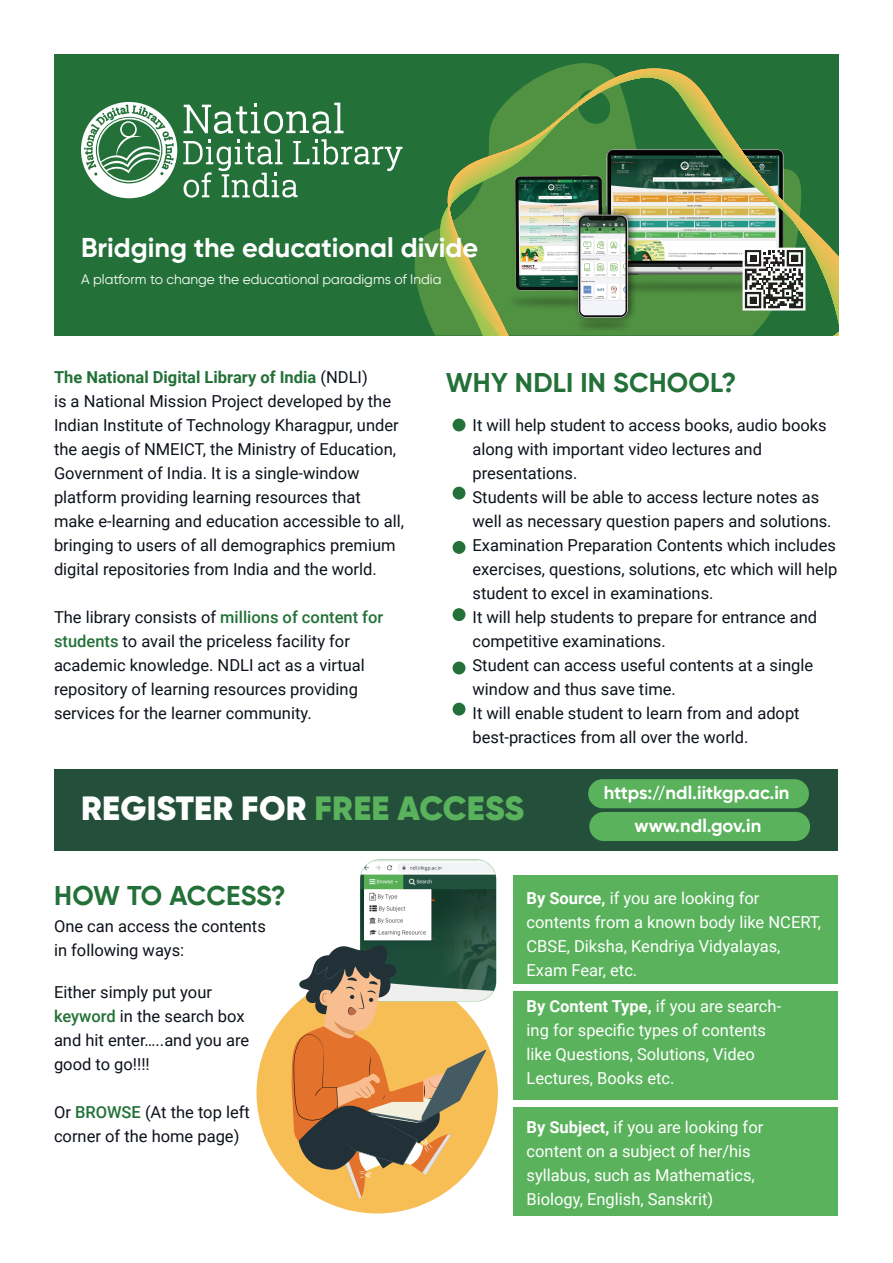
<style>
.page{position:relative;width:893px;height:1263px;background:#fff}
.page>*{position:absolute;margin:0;border:0;box-sizing:border-box;transform-origin:0 0}
.t1{font:900 33.45px "Gilroy";letter-spacing:.01em;color:#fff}
.t2{font:700 27.15px "Gilroy";color:#fff}
.t3{font:700 27px "Gilroy";letter-spacing:.01em;color:#237138}
.t4{font:700 27px "Gilroy";letter-spacing:-.01em;color:#237138}
.t5{font:700 18.3px "Gilroy";color:#fff}
.t6{font:16.5px/24px "Roboto";color:#0d121a}
.t7{font:16.5px/24px "Roboto";color:#fff}
.t8{font:13.8px "Gilroy";color:#fff}
.s1{font-weight:700;color:#237138}
.s2{font-weight:500;color:#237138}
.s3{color:#5ab35c}
.s4{font-family:"Roboto";font-weight:400}
.s5{font-weight:700}
</style>
<div class="page">
<div style="left:513px;top:991px;width:324px;height:108px;background:#5ab35c"></div>
<div style="left:513px;top:875px;width:324px;height:108px;background:#5ab35c"></div>
<div style="left:257px;top:972px;width:241px;height:241px;background:#f8be56;border-radius:50%"></div>
<div style="left:54px;top:54px;width:785px;height:281px;background:#237138"></div>
<svg style="left:415px;top:63px;width:182px;height:272px"></svg>
<svg style="left:183px;top:103px;width:219px;height:95px"></svg>
<svg style="left:81px;top:102px;width:96px;height:96px"></svg>
<svg style="left:446px;top:65px;width:393px;height:270px"></svg>
<svg style="left:742px;top:248px;width:63px;height:62px;background:#959794"></svg>
<div style="left:750px;top:255px;width:6px;height:7px;background:#231f20"></div>
<div style="left:791px;top:255px;width:7px;height:7px;background:#231f20"></div>
<div style="left:750px;top:297px;width:6px;height:7px;background:#231f20"></div>
<img style="left:351px;top:850px;width:154px;height:149px">
<div style="left:513px;top:1107px;width:324px;height:108px;background:#5ab35c"></div>
<div style="left:54px;top:770px;width:783px;height:80px;background:#244f3b"></div>
<div style="left:589px;top:812px;width:221px;height:29px;background:#5ab35c;border-radius:15px"></div>
<div style="left:588px;top:779px;width:221px;height:29px;background:#5ab35c;border-radius:15px"></div>
<div style="left:453px;top:419px;width:12px;height:12px;background:#237138;border-radius:50%"></div>
<div style="left:453px;top:487px;width:12px;height:12px;background:#237138;border-radius:50%"></div>
<div style="left:453px;top:541px;width:12px;height:13px;background:#237138;border-radius:50%"></div>
<div style="left:453px;top:608px;width:12px;height:13px;background:#237138;border-radius:50%"></div>
<div style="left:453px;top:662px;width:12px;height:12px;background:#237138;border-radius:50%"></div>
<div style="left:453px;top:703px;width:12px;height:12px;background:#237138;border-radius:50%"></div>
<svg style="left:291px;top:944px;width:195px;height:255px"></svg>
<h2 class="t2" style="left:81px;top:230px;width:399px">Bridging the educational divide</h2>
<p class="t8" style="left:81px;top:270px;width:362px">A platform to change the educational paradigms of India</p>
<p class="t6" style="left:54px;top:365px;width:351px"><span class="s1">The National Digital Library of India</span> (NDLI)<br>is a National Mission Project developed by the Indian Institute of Technology Kharagpur, under the aegis of NMEICT, the Ministry of Education, Government of India. It is a single-window platform providing learning resources that make e-learning and education accessible to all, bringing to users of all demographics premium digital repositories from India and the world.</p>
<p class="t6" style="left:54px;top:605px;width:331px">The library consists of <span class="s2">millions of content for students</span> to avail the priceless facility for academic knowledge. NDLI act as a virtual repository of learning resources providing services for the learner community.</p>
<h3 class="t3" style="left:446px;top:365px;width:292px">WHY NDLI IN SCHOOL?</h3>
<p class="t6" style="left:472px;top:412px;width:366px">It will help student to access books, audio books along with important video lectures and presentations.<br>Students will be able to access lecture notes as well as necessary question papers and solutions.<br>Examination Preparation Contents which includes exercises, questions, solutions, etc which will help student to excel in examinations.<br>It will help students to prepare for entrance and competitive examinations.<br>Student can access useful contents at a single window and thus save time.<br>It will enable student to learn from and adopt best-practices from all over the world.</p>
<h1 class="t1" style="left:81px;top:787px;width:444px">REGISTER FOR <span class="s3">FREE ACCESS</span></h1>
<p class="t5" style="left:604px;top:781px;width:187px">https:<span class="s4">//</span>ndl.iitkgp.ac.in</p>
<p class="t5" style="left:634px;top:814px;width:128px">www.ndl.gov.in</p>
<h3 class="t4" style="left:54px;top:878px;width:233px">HOW TO ACCESS?</h3>
<p class="t6" style="left:54px;top:913px;width:213px">One can access the contents in following ways:</p>
<p class="t6" style="left:54px;top:979px;width:197px">Either simply put your <span class="s2">keyword</span> in the search box and hit enter…..and you are good to go!!!!</p>
<p class="t6" style="left:54px;top:1099px;width:197px">Or <span class="s2">BROWSE</span> (At the top left corner of the home page)</p>
<p class="t7" style="left:526px;top:885px;width:296px"><span class="s5">By Source,</span> if you are looking for contents from a known body like NCERT,<br>CBSE, Diksha, Kendriya Vidyalayas,<br>Exam Fear, etc.</p>
<p class="t7" style="left:526px;top:993px;width:256px"><span class="s5">By Content Type,</span> if you are search&shy;ing for specific types of contents like Questions, Solutions, Video<br>Lectures, Books etc.</p>
<p class="t7" style="left:526px;top:1114px;width:238px"><span class="s5">By Subject,</span> if you are looking for content on a subject of her/his syllabus, such as Mathematics,<br>Biology, English, Sanskrit)</p>
</div>
